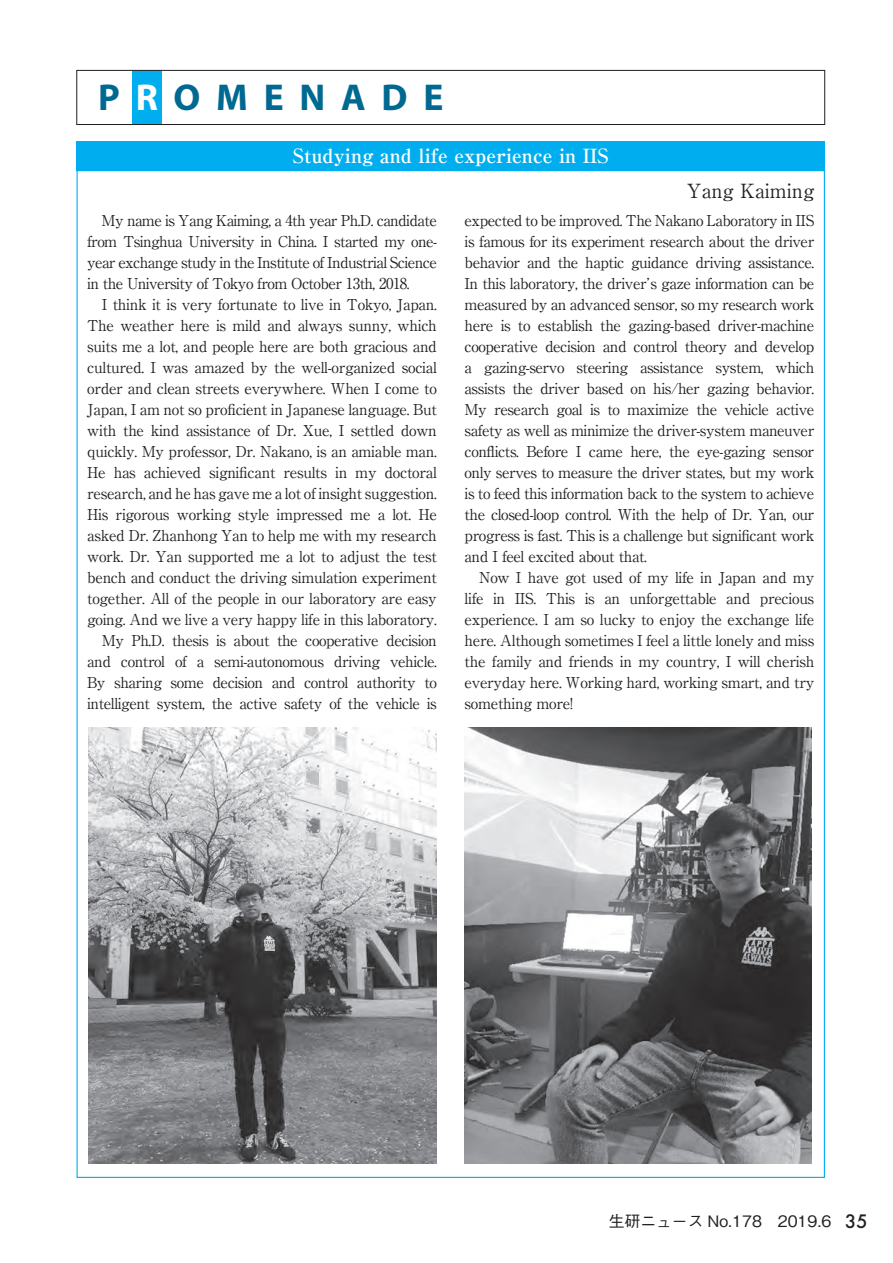
<style>
.page{position:relative;width:893px;height:1263px;background:#fff}
.page>*{position:absolute;margin:0;border:0;box-sizing:border-box;transform-origin:0 0}
.t1{font:700 37.5px "Myriad Pro";letter-spacing:.42em;color:#006991}
.t2{font:700 19.5px "Ryumin Pr 6 N";color:#fff}
.t3{font:19.5px "Ryumin Pro";color:#231f20}
.t4{font:500 15.75px "Gothic BBB Pro";color:#231f20}
.t5{font:15px/21px "Ryumin Pro";letter-spacing:-.03em;color:#231f20}
.s1{color:#fff}
.s2{font-family:"Futura";font-size:18px}
</style>
<div class="page">
<div style="left:132px;top:70px;width:30px;height:54px;background:#00aeef"></div>
<div style="left:77px;top:70px;width:748px;height:55px;border:1px solid #231f20"></div>
<div style="left:77px;top:141px;width:748px;height:30px;background:#00aeef"></div>
<img style="left:89px;top:728px;width:347px;height:435px">
<img style="left:465px;top:728px;width:347px;height:435px">
<h1 class="t1" style="left:98px;top:73px;width:347px">P<span class="s1">R</span>OMENADE</h1>
<h2 class="t2" style="left:293px;top:140px;width:317px">Studying and life experience in IIS</h2>
<h2 class="t3" style="left:687px;top:175px;width:129px">Yang Kaiming</h2>
<p class="t5" style="left:87px;top:209px;width:351px">　My name is Yang Kaiming, a 4th year Ph.D. candidate from Tsinghua University in China. I started my one&shy;year exchange study in the Institute of Industrial Science in the University of Tokyo from October 13th, 2018.<br>　I think it is very fortunate to live in Tokyo, Japan.<br>The weather here is mild and always sunny, which suits me a lot, and people here are both gracious and cultured. I was amazed by the well-organized social order and clean streets everywhere. When I come to Japan, I am not so proficient in Japanese language. But with the kind assistance of Dr. Xue, I settled down quickly. My professor, Dr. Nakano, is an amiable man.<br>He has achieved significant results in my doctoral research, and he has gave me a lot of insight suggestion.<br>His rigorous working style impressed me a lot. He asked Dr. Zhanhong Yan to help me with my research work. Dr. Yan supported me a lot to adjust the test bench and conduct the driving simulation experiment together. All of the people in our laboratory are easy going. And we live a very happy life in this laboratory.　My Ph.D. thesis is about the cooperative decision and control of a semi-autonomous driving vehicle.<br>By sharing some decision and control authority to intelligent system, the active safety of the vehicle is</p>
<p class="t5" style="left:465px;top:209px;width:351px">expected to be improved. The Nakano Laboratory in IIS is famous for its experiment research about the driver behavior and the haptic guidance driving assistance.<br>In this laboratory, the driver’s gaze information can be measured by an advanced sensor, so my research work here is to establish the gazing-based driver-machine cooperative decision and control theory and develop a gazing-servo steering assistance system, which assists the driver based on his/her gazing behavior.<br>My research goal is to maximize the vehicle active safety as well as minimize the driver-system maneuver conflicts. Before I came here, the eye-gazing sensor only serves to measure the driver states, but my work is to feed this information back to the system to achieve the closed-loop control. With the help of Dr. Yan, our progress is fast. This is a challenge but significant work and I feel excited about that.<br>　Now I have got used of my life in Japan and my life in IIS. This is an unforgettable and precious experience. I am so lucky to enjoy the exchange life here. Although sometimes I feel a little lonely and miss the family and friends in my country, I will cherish everyday here. Working hard, working smart, and try something more!</p>
<p class="t4" style="left:609px;top:1208px;width:260px">生研ニュース No.178　2019.6 <span class="s2">35</span></p>
</div>
